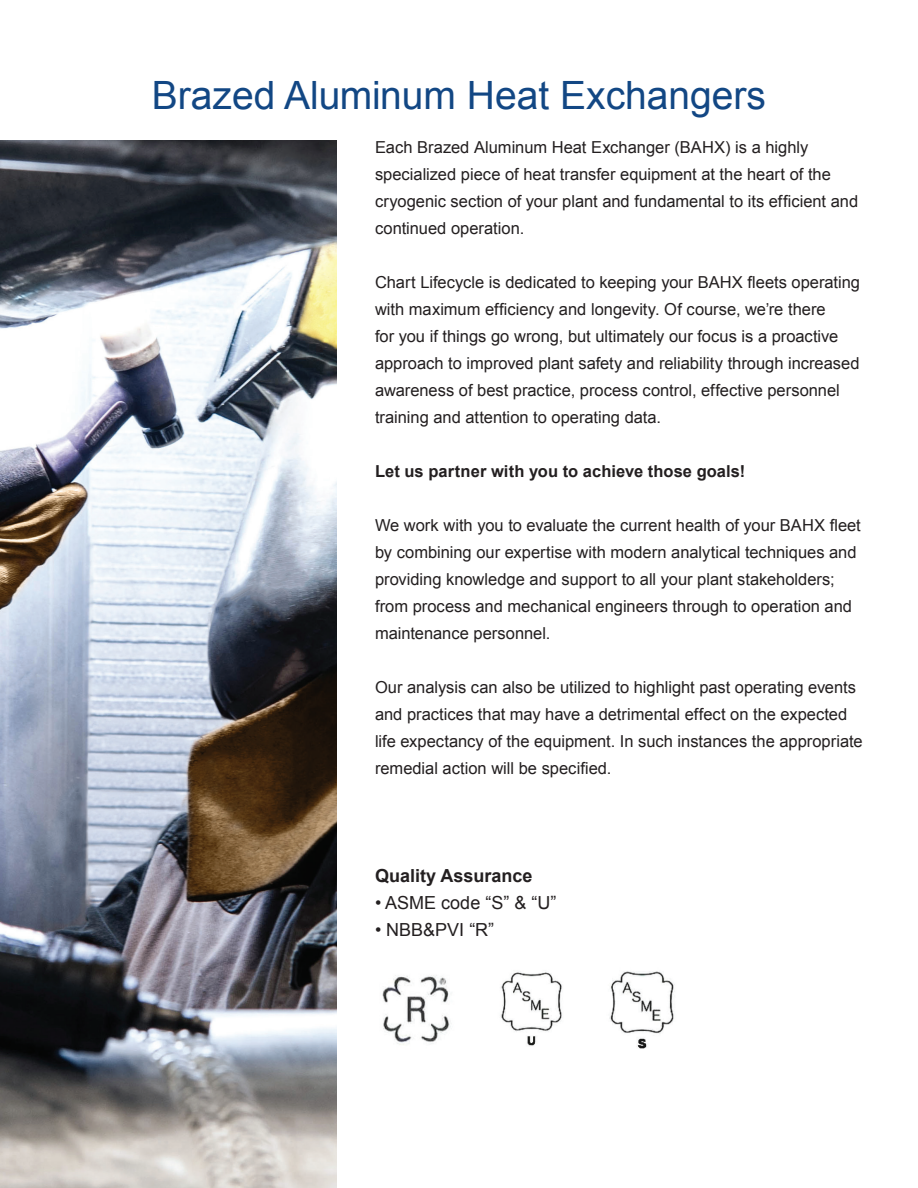
<style>
.page{position:relative;width:918px;height:1188px;background:#fff}
.page>*{position:absolute;margin:0;border:0;box-sizing:border-box;transform-origin:0 0}
.t1{font:39px "Arial";color:#124784}
.t2{font:18px "Arial";color:#231f20}
.t3{font:700 18px "Arial";color:#231f20}
.t4{font:16.5px/27px "Arial";color:#231f20}
.t5{font:700 16.5px "Arial";letter-spacing:.005em;color:#231f20}
</style>
<div class="page">
<img style="left:0;top:141px;width:337px;height:1047px">
<img style="left:382px;top:975px;width:69px;height:70px">
<img style="left:500px;top:972px;width:62px;height:74px">
<img style="left:609px;top:971px;width:66px;height:78px">
<h1 class="t1" style="left:152px;top:69px;width:616px">Brazed Aluminum Heat Exchangers</h1>
<p class="t4" style="left:375px;top:134px;width:485px">Each Brazed Aluminum Heat Exchanger (BAHX) is a highly specialized piece of heat transfer equipment at the heart of the cryogenic section of your plant and fundamental to its efficient and continued operation.</p>
<p class="t4" style="left:375px;top:269px;width:487px">Chart Lifecycle is dedicated to keeping your BAHX fleets operating with maximum efficiency and longevity. Of course, we’re there<br>for you if things go wrong, but ultimately our focus is a proactive approach to improved plant safety and reliability through increased awareness of best practice, process control, effective personnel training and attention to operating data.</p>
<p class="t5" style="left:375px;top:459px;width:372px">Let us partner with you to achieve those goals!</p>
<p class="t4" style="left:375px;top:511px;width:487px">We work with you to evaluate the current health of your BAHX fleet by combining our expertise with modern analytical techniques and providing knowledge and support to all your plant stakeholders; from process and mechanical engineers through to operation and maintenance personnel.</p>
<p class="t4" style="left:375px;top:673px;width:489px">Our analysis can also be utilized to highlight past operating events and practices that may have a detrimental effect on the expected life expectancy of the equipment. In such instances the appropriate remedial action will be specified.</p>
<p class="t3" style="left:375px;top:863px;width:159px">Quality Assurance</p>
<p class="t2" style="left:375px;top:890px;width:183px">• ASME code “S” &amp; “U”</p>
<p class="t2" style="left:375px;top:917px;width:121px">• NBB&amp;PVI “R”</p>
</div>
